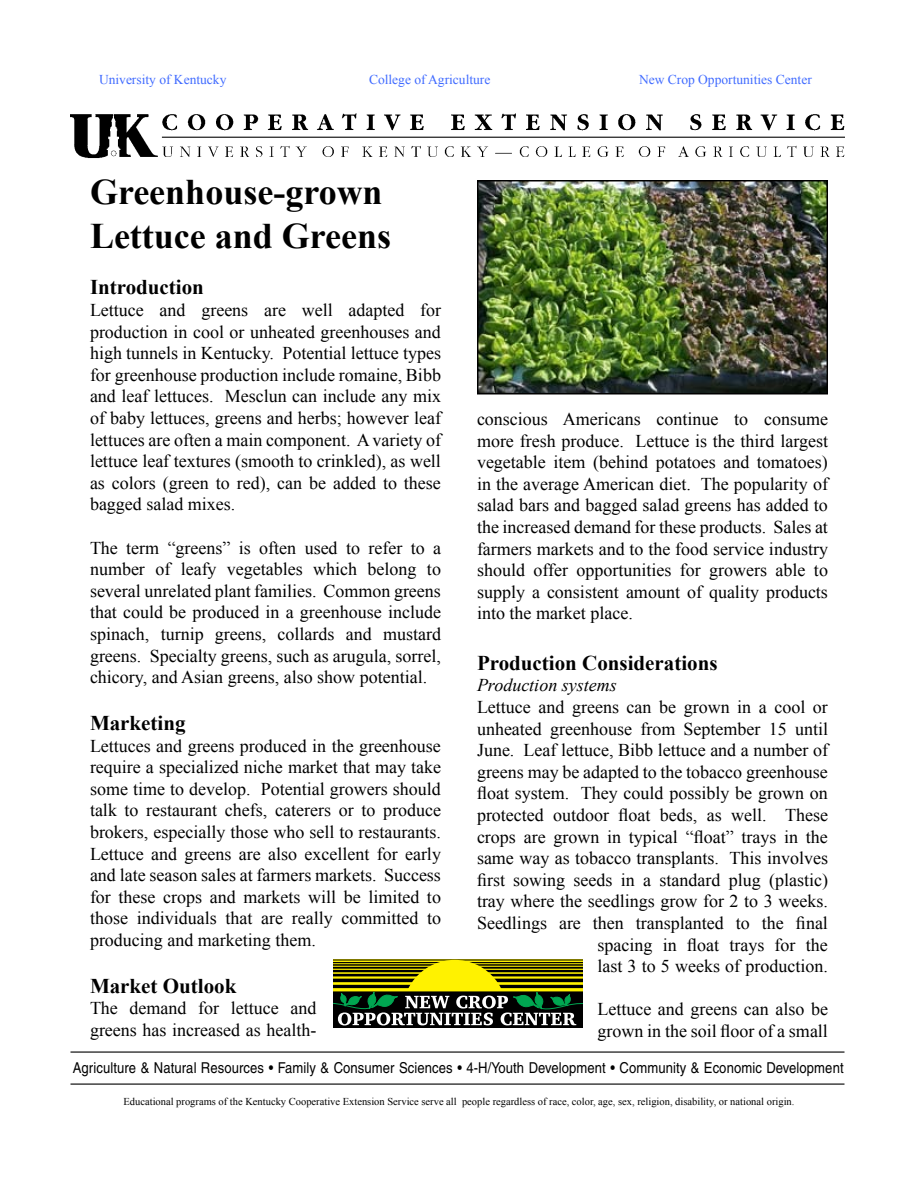
<style>
.page{position:relative;width:918px;height:1188px;background:#fff}
.page>*{position:absolute;margin:0;border:0;box-sizing:border-box;transform-origin:0 0}
.t1{font:700 36px/43.2px "Times New Roman";color:#000}
.t2{font:700 21px "Times New Roman";color:#000}
.t3{font:18px/21.6px "Times New Roman";color:#000;text-align:justify}
.t4{font:italic 18px "Times New Roman";color:#000}
.t5{font:15px "Helvetica";letter-spacing:.01em;color:#000;scale:.87 1}
.t6{font:13.5px "Times New Roman";color:#406bff}
.t7{font:10.5px "Times New Roman";color:#000}
</style>
<div class="page">
<svg style="left:333px;top:961px;width:249px;height:67px;background:#454f2d"></svg>
<hr style="left:333px;top:988px;width:249px;height:3px;background:#fff200">
<hr style="left:333px;top:982px;width:249px;height:3px;background:#fff200">
<hr style="left:333px;top:976px;width:249px;height:3px;background:#fff200">
<hr style="left:333px;top:972px;width:249px;height:2px;background:#fff200">
<hr style="left:333px;top:969px;width:249px;height:1px;background:#fff200">
<hr style="left:333px;top:966px;width:249px;height:1px;background:#fff200">
<hr style="left:333px;top:963px;width:249px;height:1px;background:#fff200">
<hr style="left:333px;top:960px;width:249px;height:1px;background:#fff200">
<img style="left:70px;top:113px;width:774px;height:46px">
<hr style="left:70px;top:1051px;width:774px;height:2px;background:#000">
<hr style="left:70px;top:1084px;width:774px;height:1px;background:#000">
<img style="left:480px;top:183px;width:345px;height:208px">
<div style="left:477px;top:180px;width:351px;height:214px;border:2px solid #000"></div>
<p class="t6" style="left:99px;top:71px;width:129px">University of Kentucky</p>
<p class="t6" style="left:369px;top:71px;width:123px">College of Agriculture</p>
<p class="t6" style="left:639px;top:71px;width:174px">New Crop Opportunities Center</p>
<h1 class="t1" style="left:90px;top:170px;width:303px">Greenhouse-grown<br>Lettuce and Greens</h1>
<p class="t2" style="left:90px;top:273px;width:115px">Introduction</p>
<p class="t3" style="left:90px;top:299px;width:353px">Lettuce and greens are well adapted for production in cool or unheated greenhouses and high tunnels in Kentucky. Potential lettuce types for greenhouse production include romaine, Bibb and leaf lettuces. Mesclun can include any mix of baby lettuces, greens and herbs; however leaf lettuces are often a main component. A variety of lettuce leaf textures (smooth to crinkled), as well as colors (green to red), can be added to these bagged salad mixes.</p>
<p class="t3" style="left:90px;top:536px;width:353px">The term “greens” is often used to refer to a number of leafy vegetables which belong to several unrelated plant families. Common greens that could be produced in a greenhouse include spinach, turnip greens, collards and mustard greens. Specialty greens, such as arugula, sorrel, chicory, and Asian greens, also show potential.</p>
<p class="t2" style="left:90px;top:708px;width:97px">Marketing</p>
<p class="t3" style="left:90px;top:734px;width:353px">Lettuces and greens produced in the greenhouse require a specialized niche market that may take some time to develop. Potential growers should talk to restaurant chefs, caterers or to produce brokers, especially those who sell to restaurants.<br>Lettuce and greens are also excellent for early and late season sales at farmers markets. Success for these crops and markets will be limited to those individuals that are really committed to producing and marketing them.</p>
<p class="t2" style="left:90px;top:971px;width:148px">Market Outlook</p>
<p class="t3" style="left:90px;top:997px;width:228px">The demand for lettuce and greens has increased as health-</p>
<p class="t3" style="left:477px;top:408px;width:353px">conscious Americans continue to consume more fresh produce. Lettuce is the third largest vegetable item (behind potatoes and tomatoes) in the average American diet. The popularity of salad bars and bagged salad greens has added to the increased demand for these products. Sales at farmers markets and to the food service industry should offer opportunities for growers able to supply a consistent amount of quality products into the market place.</p>
<p class="t2" style="left:477px;top:648px;width:242px">Production Considerations</p>
<p class="t4" style="left:477px;top:673px;width:141px">Production systems</p>
<p class="t3" style="left:477px;top:696px;width:353px;text-align:right">Lettuce and greens can be grown in a cool or unheated greenhouse from September 15 until June. Leaf lettuce, Bibb lettuce and a number of greens may be adapted to the tobacco greenhouse float system. They could possibly be grown on protected outdoor float beds, as well. These crops are grown in typical “float” trays in the same way as tobacco transplants. This involves first sowing seeds in a standard plug (plastic) tray where the seedlings grow for 2 to 3 weeks.<br>Seedlings are then transplanted to the final spacing in float trays for the<br>last 3 to 5 weeks of production.</p>
<p class="t3" style="left:597px;top:998px;width:232px">Lettuce and greens can also be grown in the soil floor of a small</p>
<p class="t5" style="left:73px;top:1059px;width:888px">Agriculture &amp; Natural Resources • Family &amp; Consumer Sciences • 4-H/Youth Development • Community &amp; Economic Development</p>
<p class="t7" style="left:124px;top:1095px;width:672px">Educational programs of the Kentucky Cooperative Extension Service serve all people regardless of race, color, age, sex, religion, disability, or national origin.</p>
</div>
